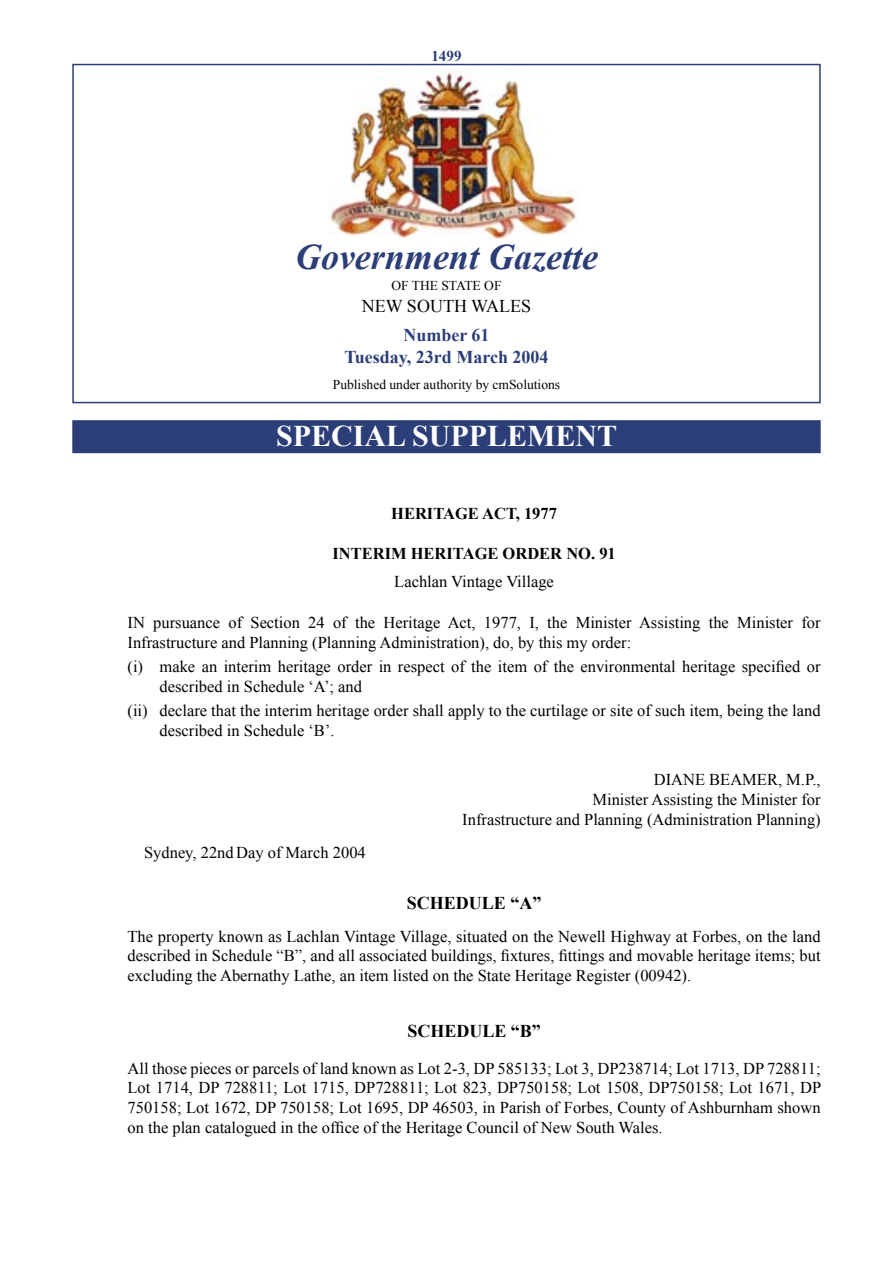
<style>
.page{position:relative;width:893px;height:1263px;background:#fff}
.page>*{position:absolute;margin:0;border:0;box-sizing:border-box;transform-origin:0 0}
.t1{font:italic 700 36px "Times New Roman";color:#2c3e77}
.Reverse_Head{font:700 30px "Times New Roman";color:#fff}
.t2{font:700 18px "Times New Roman";color:#2c3e77}
.heading_1{font:700 18px "Times New Roman";color:#000}
.t3{font:18px "Times New Roman";color:#000}
.t4{font:16.5px/19.8px "Times New Roman";color:#000}
.heading_2{font:700 16.5px "Times New Roman";color:#000}
.t5{font:700 15px "Times New Roman";color:#2c3e77}
.t6{font:13.5px "Times New Roman";color:#000}
</style>
<div class="page">
<img style="left:328px;top:68px;width:248px;height:172px">
<div style="left:72px;top:64px;width:749px;height:339px;border:2px solid #2c3e77"></div>
<div style="left:72px;top:420px;width:749px;height:33px;background:#2c3e77"></div>
<p class="t5" style="left:431px;top:45px;width:31px">1499</p>
<p class="t1" style="left:295px;top:231px;width:304px">Government Gazette</p>
<p class="t6" style="left:391px;top:276px;width:112px">OF THE STATE OF</p>
<p class="t3" style="left:362px;top:293px;width:171px">NEW SOUTH WALES</p>
<p class="t2" style="left:403px;top:323px;width:88px">Number 61</p>
<p class="t2" style="left:344px;top:344px;width:206px">Tuesday, 23rd March 2004</p>
<p class="t6" style="left:333px;top:375px;width:229px">Published under authority by cmSolutions</p>
<p class="Reverse_Head" style="left:276px;top:415px;width:342px">SPECIAL SUPPLEMENT</p>
<p class="heading_2" style="left:391px;top:502px;width:167px">HERITAGE ACT, 1977</p>
<p class="heading_2" style="left:332px;top:542px;width:285px">INTERIM HERITAGE ORDER NO. 91</p>
<p class="t4" style="left:394px;top:572px;width:161px">Lachlan Vintage Village</p>
<p class="t4" style="left:128px;top:613px;width:695px">IN pursuance of Section 24 of the Heritage Act, 1977, I, the Minister Assisting the Minister for<br>Infrastructure and Planning (Planning Administration), do, by this my order:</p>
<p class="t4" style="left:160px;top:656px;width:663px;text-indent:-32px">(i) make an interim heritage order in respect of the item of the environmental heritage specified or described in Schedule ‘A’; and</p>
<p class="t4" style="left:160px;top:700px;width:663px;text-indent:-32px">(ii) declare that the interim heritage order shall apply to the curtilage or site of such item, being the land described in Schedule ‘B’.</p>
<p class="t4" style="left:654px;top:770px;width:168px">DIANE BEAMER, M.P.,</p>
<p class="t4" style="left:592px;top:789px;width:230px">Minister Assisting the Minister for</p>
<p class="t4" style="left:462px;top:809px;width:360px">Infrastructure and Planning (Administration Planning)</p>
<p class="t4" style="left:144px;top:842px;width:223px">Sydney, 22nd Day of March 2004</p>
<p class="heading_1" style="left:407px;top:890px;width:136px">SCHEDULE “A”</p>
<p class="t4" style="left:128px;top:926px;width:694px;text-align:justify">The property known as Lachlan Vintage Village, situated on the Newell Highway at Forbes, on the land described in Schedule “B”, and all associated buildings, fixtures, fittings and movable heritage items; but excluding the Abernathy Lathe, an item listed on the State Heritage Register (00942).</p>
<p class="heading_1" style="left:407px;top:1018px;width:135px">SCHEDULE “B”</p>
<p class="t4" style="left:128px;top:1058px;width:695px;text-align:justify">All those pieces or parcels of land known as Lot 2-3, DP 585133; Lot 3, DP238714; Lot 1713, DP 728811; Lot 1714, DP 728811; Lot 1715, DP728811; Lot 823, DP750158; Lot 1508, DP750158; Lot 1671, DP 750158; Lot 1672, DP 750158; Lot 1695, DP 46503, in Parish of Forbes, County of Ashburnham shown on the plan catalogued in the office of the Heritage Council of New South Wales.</p>
</div>
